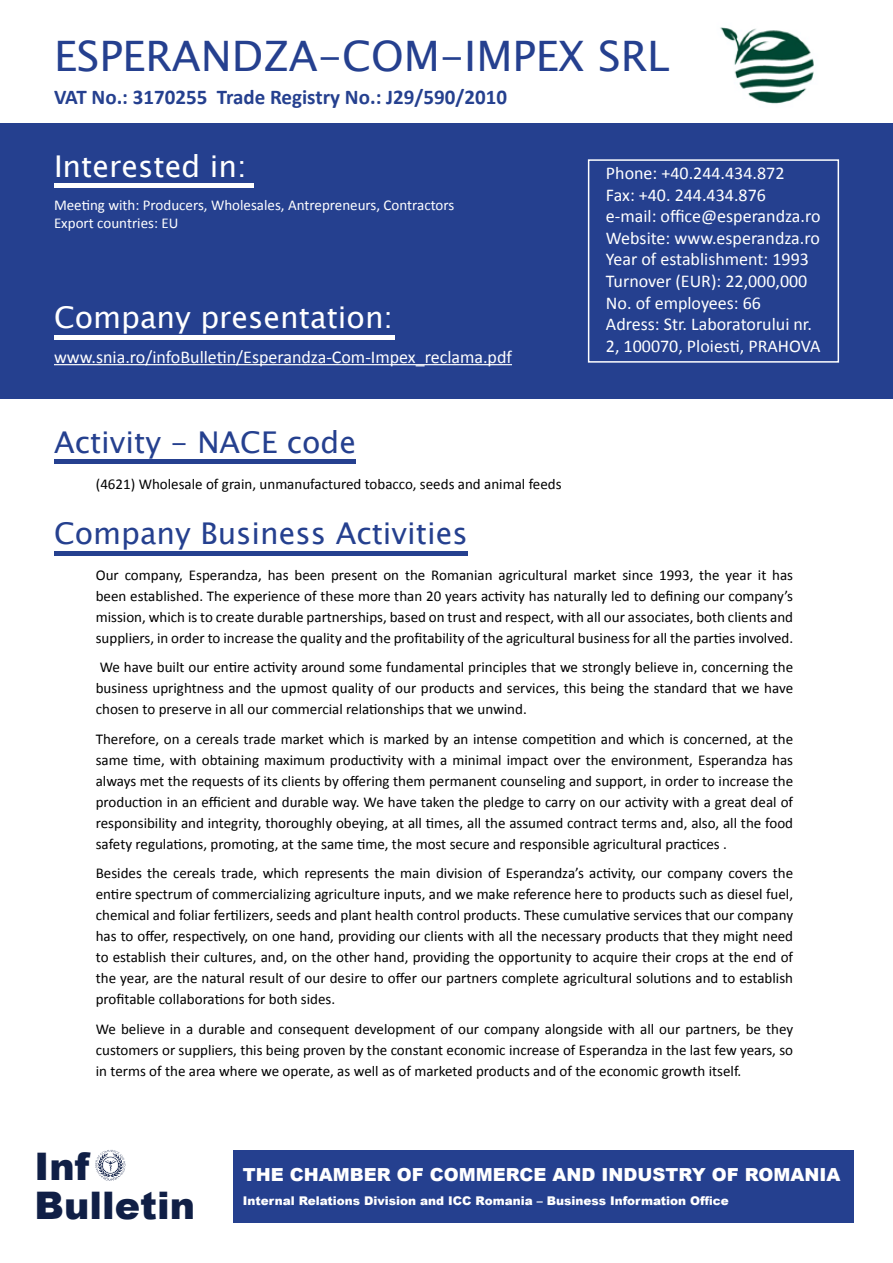
<style>
.page{position:relative;width:893px;height:1263px;background:#fff}
.page>*{position:absolute;margin:0;border:0;box-sizing:border-box;transform-origin:0 0}
.t1{font:42px "Lucida Sans Unicode";color:#25408f}
.t2{font:900 37.95px/39.9px "Arial";color:#101f46}
.t3{font:30px "Lucida Sans Unicode";color:#25408f}
.t4{font:30px "Lucida Sans Unicode";color:#fff}
.t5{font:700 21px "Calibri";color:#25408f}
.t6{font:18px/21.6px "Calibri";color:#fff}
.t7{font:900 18px "Arial";color:#fff}
.t8{font:15px/21px "Calibri";color:#000;text-align:justify}
.t9{font:15px/18px "Calibri";color:#fff}
.t10{font:900 12px "Arial";color:#fff}
</style>
<div class="page">
<div style="left:0;top:123px;width:893px;height:276px;background:#25408f"></div>
<div style="left:233px;top:1150px;width:621px;height:72px;background:#25408f"></div>
<svg style="left:95px;top:1150px;width:30px;height:31px"></svg>
<div style="left:588px;top:159px;width:251px;height:204px;border:2px solid #fff"></div>
<hr style="left:54px;top:184px;width:199px;height:4px;background:#fff">
<div style="left:54px;top:335px;width:340px;height:5px;background:#fff"></div>
<hr style="left:54px;top:364px;width:458px;height:1px;background:#fff">
<hr style="left:54px;top:460px;width:301px;height:4px;background:#25408f">
<hr style="left:54px;top:551px;width:413px;height:4px;background:#25408f">
<img style="left:720px;top:27px;width:94px;height:77px">
<h1 class="t1" style="left:54px;top:23px;width:617px">ESPERANDZA-COM-IMPEX SRL</h1>
<h3 class="t5" style="left:54px;top:84px;width:455px">VAT No.: 3170255 Trade Registry No.: J29/590/2010</h3>
<h3 class="t4" style="left:54px;top:143px;width:194px">Interested in:</h3>
<p class="t9" style="left:54px;top:196px;width:402px">Meeting with: Producers, Wholesales, Antrepreneurs, Contractors<br>Export countries: EU</p>
<h3 class="t4" style="left:54px;top:294px;width:341px">Company presentation:</h3>
<p class="t6" style="left:54px;top:345px;width:459px">www.snia.ro/infoBulletin/Esperandza-Com-Impex_reclama.pdf</p>
<h3 class="t3" style="left:54px;top:419px;width:304px">Activity - NACE code</h3>
<p class="t8" style="left:96px;top:473px;width:467px">(4621) Wholesale of grain, unmanufactured tobacco, seeds and animal feeds</p>
<h3 class="t3" style="left:54px;top:510px;width:415px">Company Business Activities</h3>
<p class="t6" style="left:606px;top:161px;width:216px">Phone: +40.244.434.872<br>Fax: +40. 244.434.876 e-mail: office@esperandza.ro<br>Website: www.esperandza.ro<br>Year of establishment: 1993<br>Turnover (EUR): 22,000,000<br>No. of employees: 66<br>Adress: Str. Laboratorului nr.<br>2, 100070, Ploiesti, PRAHOVA</p>
<p class="t8" style="left:96px;top:564px;width:699px">Our company, Esperandza, has been present on the Romanian agricultural market since 1993, the year it has been established. The experience of these more than 20 years activity has naturally led to defining our company’s mission, which is to create durable partnerships, based on trust and respect, with all our associates, both clients and suppliers, in order to increase the quality and the profitability of the agricultural business for all the parties involved.</p>
<p class="t8" style="left:96px;top:656px;width:699px">We have built our entire activity around some fundamental principles that we strongly believe in, concerning the business uprightness and the upmost quality of our products and services, this being the standard that we have chosen to preserve in all our commercial relationships that we unwind.</p>
<p class="t8" style="left:96px;top:728px;width:699px">Therefore, on a cereals trade market which is marked by an intense competition and which is concerned, at the same time, with obtaining maximum productivity with a minimal impact over the environment, Esperandza has always met the requests of its clients by offering them permanent counseling and support, in order to increase the production in an efficient and durable way. We have taken the pledge to carry on our activity with a great deal of responsibility and integrity, thoroughly obeying, at all times, all the assumed contract terms and, also, all the food safety regulations, promoting, at the same time, the most secure and responsible agricultural practices .</p>
<p class="t8" style="left:96px;top:862px;width:699px">Besides the cereals trade, which represents the main division of Esperandza’s activity, our company covers the entire spectrum of commercializing agriculture inputs, and we make reference here to products such as diesel fuel, chemical and foliar fertilizers, seeds and plant health control products. These cumulative services that our company has to offer, respectively, on one hand, providing our clients with all the necessary products that they might need to establish their cultures, and, on the other hand, providing the opportunity to acquire their crops at the end of the year, are the natural result of our desire to offer our partners complete agricultural solutions and to establish profitable collaborations for both sides.</p>
<p class="t8" style="left:96px;top:1018px;width:699px">We believe in a durable and consequent development of our company alongside with all our partners, be they customers or suppliers, this being proven by the constant economic increase of Esperandza in the last few years, so in terms of the area where we operate, as well as of marketed products and of the economic growth itself.</p>
<h2 class="t2" style="left:35px;top:1145px;width:162px">Inf<br>Bulletin</h2>
<p class="t7" style="left:243px;top:1161px;width:599px">THE CHAMBER OF COMMERCE AND INDUSTRY OF ROMANIA</p>
<p class="t10" style="left:243px;top:1192px;width:488px">Internal Relations Division and ICC Romania – Business Information Office</p>
</div>
